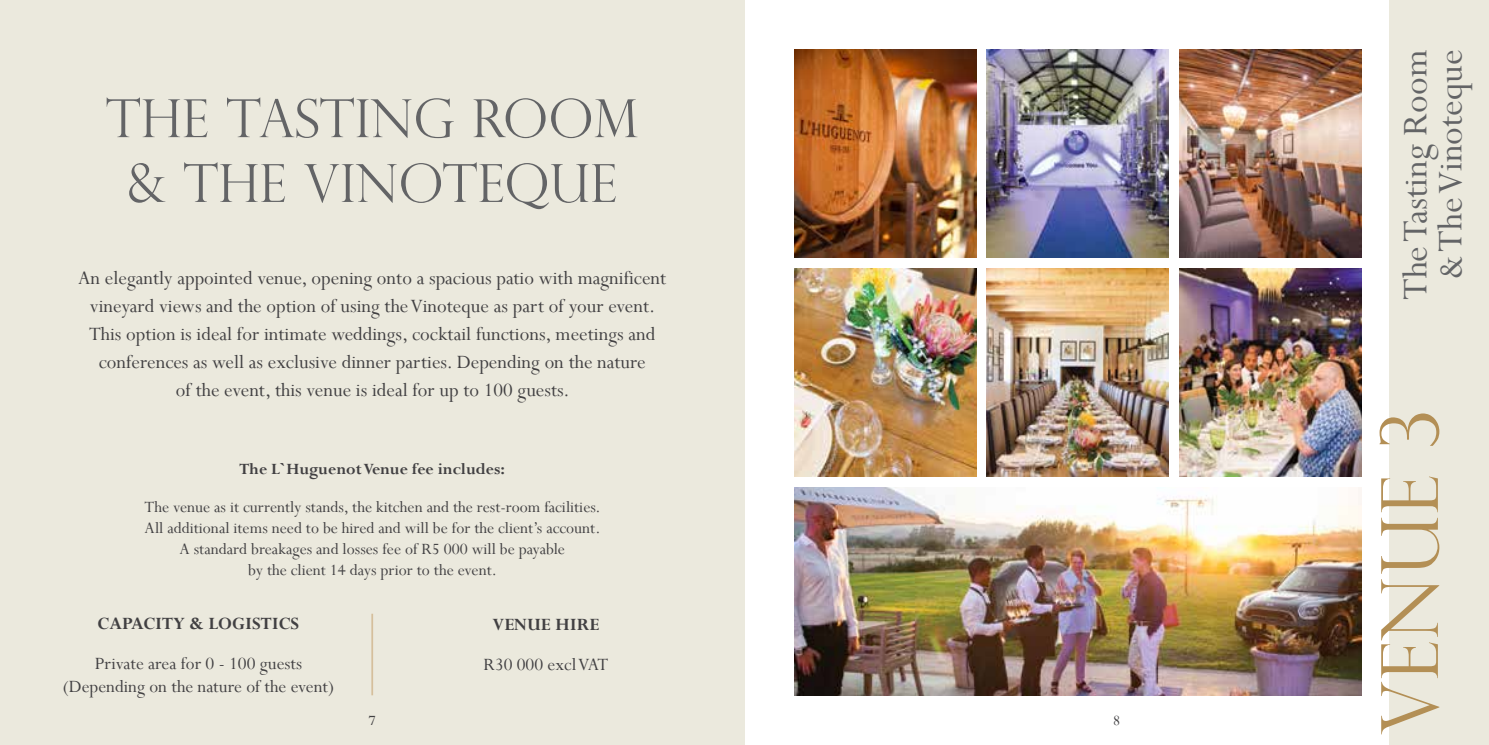
<style>
.page{position:relative;width:1489px;height:745px;background:#fff}
.page>*{position:absolute;margin:0;border:0;box-sizing:border-box;transform-origin:0 0}
.t1{font:300 78.75px "Perpetua Titling";color:#b38f55}
.t2{font:300 52.5px/64.8px "Perpetua Titling";color:#636466;text-align:center}
.t3{font:38.5px/35px "Perpetua";color:#636466;text-align:center}
.t4{font:21px/28px "Perpetua";color:#414042;text-align:center}
.t5{font:19.25px/23.1px "Perpetua";color:#414042;text-align:center}
.t6{font:700 19.25px "Perpetua";color:#414042}
.t7{font:17.5px/21px "Perpetua";color:#414042;text-align:center}
.t8{font:700 17.5px "Perpetua";color:#414042}
.t9{font:15.75px "Perpetua";color:#414042}
</style>
<div class="page">
<div style="left:0;top:0;width:744px;height:744px;background:#ebe9dd"></div>
<hr style="left:371px;top:613px;width:2px;height:81px;background:#d5bf9c">
<div style="left:1389px;top:0;width:99px;height:744px;background:#ebe9dd"></div>
<img style="left:794px;top:50px;width:182px;height:207px">
<img style="left:986px;top:50px;width:182px;height:207px">
<img style="left:1179px;top:50px;width:182px;height:207px">
<img style="left:794px;top:268px;width:182px;height:208px">
<img style="left:986px;top:268px;width:182px;height:208px">
<img style="left:1179px;top:268px;width:182px;height:208px">
<img style="left:794px;top:487px;width:567px;height:207px">
<h2 class="t2" style="left:106px;top:85px;width:534px">THE TASTING ROOM &amp; THE VINOTEQUE</h2>
<p class="t4" style="left:78px;top:263px;width:589px">An elegantly appointed venue, opening onto a spacious patio with magnificent vineyard views and the option of using the Vinoteque as part of your event.<br>This option is ideal for intimate weddings, cocktail functions, meetings and conferences as well as exclusive dinner parties. Depending on the nature<br>of the event, this venue is ideal for up to 100 guests.</p>
<p class="t8" style="left:239px;top:457px;width:267px">The L`Huguenot Venue fee includes:</p>
<p class="t7" style="left:144px;top:495px;width:457px">The venue as it currently stands, the kitchen and the rest-room facilities.<br>All additional items need to be hired and will be for the client’s account.<br>A standard breakages and losses fee of R5 000 will be payable<br>by the client 14 days prior to the event.</p>
<p class="t6" style="left:98px;top:610px;width:203px">CAPACITY &amp; LOGISTICS</p>
<p class="t5" style="left:63px;top:651px;width:273px">Private area for 0 - 100 guests (Depending on the nature of the event)</p>
<p class="t6" style="left:492px;top:612px;width:108px">VENUE HIRE</p>
<p class="t5" style="left:483px;top:652px;width:127px">R30 000 excl VAT</p>
<p class="t9" style="left:368px;top:710px;width:9px">7</p>
<p class="t9" style="left:1113px;top:710px;width:9px">8</p>
<h3 class="t3" style="left:1396px;top:300px;width:252px;rotate:-90deg">The Tasting Room &amp; The Vinoteque</h3>
<h1 class="t1" style="left:1362px;top:734px;width:327px;rotate:-90deg">VENUE 3</h1>
</div>
